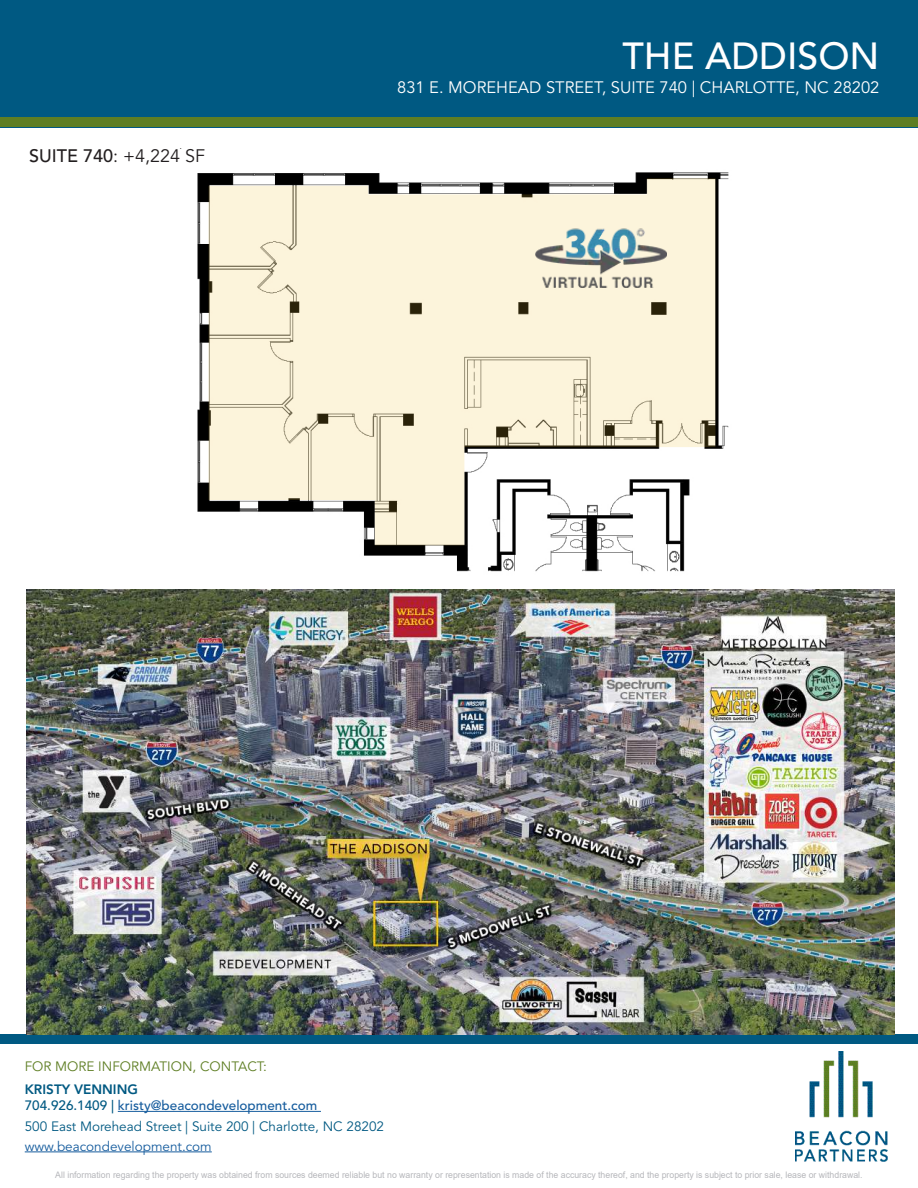
<style>
.page{position:relative;width:918px;height:1188px;background:#fff}
.page>*{position:absolute;margin:0;border:0;box-sizing:border-box;transform-origin:0 0}
.t1{font:500 37.5px "Avenir LT Std";color:#fff}
.t2{font:18px "Avenir LT Std";color:#231f20}
.t3{font:16.5px "Avenir LT Std";color:#fff}
.t4{font:500 13.5px/16.5px "Avenir LT Std";color:#175d9e}
.t5{font:13.5px "Avenir LT Std";color:#005982}
.t6{font:13.5px "Avenir LT Std";color:#5e7e23}
.t7{font:13.5px "Avenir LT Std";color:#175d9e}
.t8{font:9px "Arial";color:#b6b7bb}
.s1{font-weight:500}
.s2{font-weight:800;color:#005982}
.s3{color:#005982}
</style>
<div class="page">
<div style="left:0;top:0;width:918px;height:127px;background:#005982"></div>
<div style="left:0;top:117px;width:918px;height:10px;background:#5e7e23"></div>
<img style="left:796px;top:1052px;width:92px;height:110px">
<div style="left:0;top:1034px;width:918px;height:10px;background:#005982"></div>
<hr style="left:118px;top:1111px;width:203px;height:1px;background:#175d9e">
<hr style="left:25px;top:1152px;width:187px;height:1px;background:#175d9e">
<img style="left:180px;top:148px;width:549px;height:424px">
<img style="left:26px;top:589px;width:869px;height:446px">
<svg style="left:208px;top:178px;width:508px;height:367px;fill:#fcf4db"></svg>
<img style="left:536px;top:215px;width:130px;height:76px">
<h2 class="t2" style="left:29px;top:145px;width:178px"><span class="s1">SUITE 740</span>: +4,224 SF</h2>
<h1 class="t1" style="left:622px;top:34px;width:258px">THE ADDISON</h1>
<h3 class="t3" style="left:397px;top:78px;width:484px">831 E. MOREHEAD STREET, SUITE 740 | CHARLOTTE, NC 28202</h3>
<h3 class="t6" style="left:25px;top:1059px;width:244px">FOR MORE INFORMATION, CONTACT:</h3>
<h3 class="t4" style="left:25px;top:1081px;width:294px"><span class="s2">KRISTY VENNING<br></span><span class="s3">704.926.1409 |</span> kristy@beacondevelopment.com</h3>
<h3 class="t5" style="left:25px;top:1119px;width:361px">500 East Morehead Street | Suite 200 | Charlotte, NC 28202</h3>
<h3 class="t7" style="left:25px;top:1138px;width:189px">www.beacondevelopment.com</h3>
<p class="t8" style="left:55px;top:1169px;width:809px">All information regarding the property was obtained from sources deemed reliable but no warranty or representation is made of the accuracy thereof, and the property is subject to prior sale, lease or withdrawal.</p>
</div>
